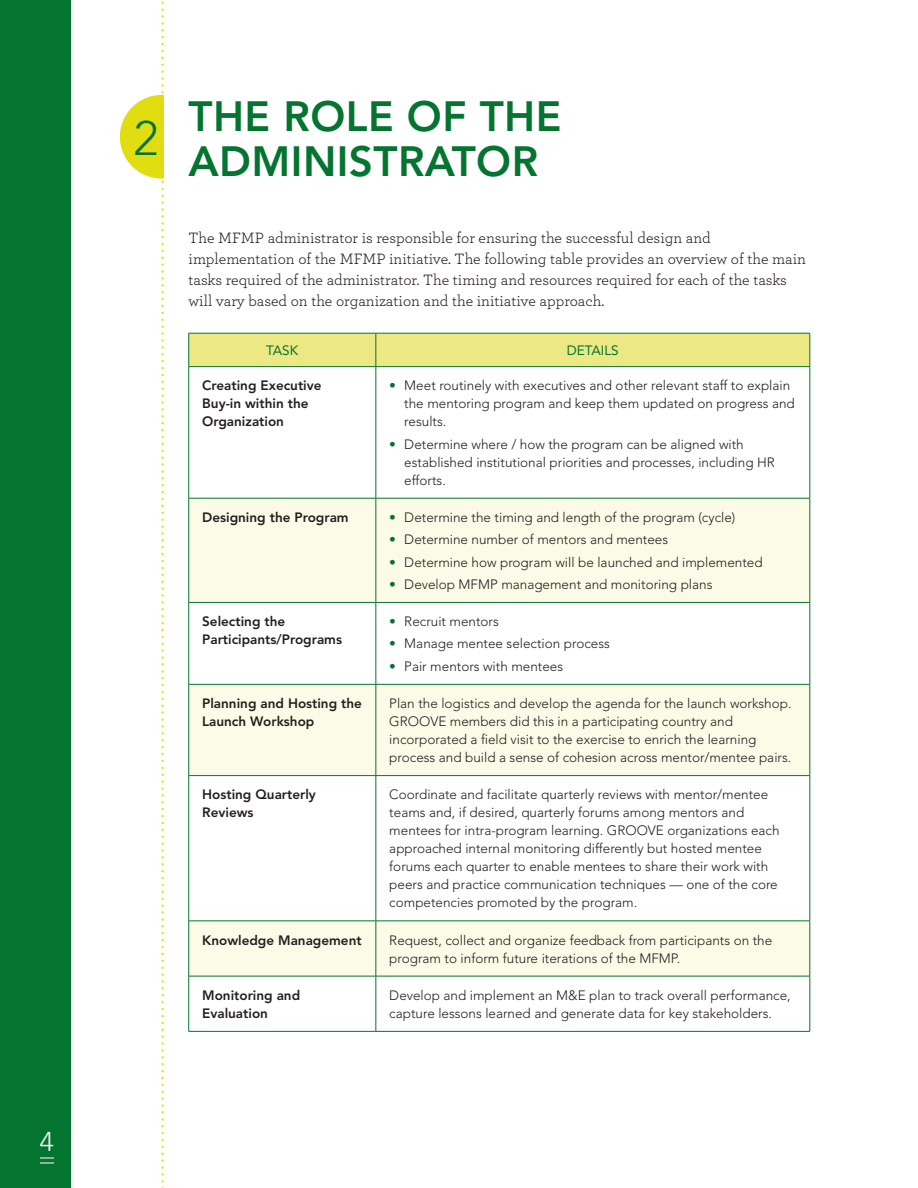
<style>
.page{position:relative;width:918px;height:1188px;background:#fff}
.page>*{position:absolute;margin:0;border:0;box-sizing:border-box;transform-origin:0 0}
.t1{font:300 48px "Avenir";color:#057431}
.t2{font:800 42px/45px "Avenir";letter-spacing:.01em;color:#057431}
.t3{font:300 27px "Avenir";color:#fff}
.t4{font:15.75px/21px "Archer";color:#231f20}
.table_text{font:300 13.5px/18px "Avenir";color:#231f20}
.table_text-2{font:800 13.5px/18px "Avenir";color:#231f20}
.table_text_-_head{font:13.5px "Avenir";color:#057431}
.s1{color:#057431}
</style>
<div class="page">
<div style="left:0;top:0;width:70px;height:1188px;background:#057431"></div>
<svg style="left:40px;top:1157px;width:14px;height:6px"></svg>
<div style="left:120px;top:95px;width:84px;height:84px;background:#e0dd10;border-radius:50%"></div>
<div style="left:164px;top:94px;width:47px;height:88px;background:#fff"></div>
<svg style="left:161px;top:1px;width:3px;height:1187px"></svg>
<div style="left:189px;top:334px;width:621px;height:32px;background:#ece883"></div>
<svg style="left:189px;top:499px;width:621px;height:477px;fill:#fbfbe8"></svg>
<hr style="left:189px;top:333px;width:187px;height:1px;background:#057431">
<hr style="left:188px;top:333px;width:1px;height:33px;background:#057431">
<hr style="left:376px;top:333px;width:434px;height:1px;background:#057431">
<hr style="left:376px;top:333px;width:1px;height:33px;background:#057431">
<hr style="left:810px;top:333px;width:1px;height:33px;background:#057431">
<hr style="left:189px;top:366px;width:187px;height:1px;background:#057431">
<hr style="left:188px;top:367px;width:1px;height:131px;background:#057431">
<hr style="left:376px;top:366px;width:434px;height:1px;background:#057431">
<hr style="left:376px;top:367px;width:1px;height:131px;background:#057431">
<hr style="left:810px;top:367px;width:1px;height:131px;background:#057431">
<hr style="left:189px;top:498px;width:187px;height:1px;background:#057431">
<hr style="left:188px;top:498px;width:1px;height:104px;background:#057431">
<hr style="left:376px;top:498px;width:434px;height:1px;background:#057431">
<hr style="left:376px;top:498px;width:1px;height:104px;background:#057431">
<hr style="left:810px;top:498px;width:1px;height:104px;background:#057431">
<hr style="left:189px;top:602px;width:187px;height:1px;background:#057431">
<hr style="left:188px;top:603px;width:1px;height:81px;background:#057431">
<hr style="left:376px;top:602px;width:434px;height:1px;background:#057431">
<hr style="left:376px;top:603px;width:1px;height:81px;background:#057431">
<hr style="left:810px;top:603px;width:1px;height:81px;background:#057431">
<hr style="left:189px;top:684px;width:187px;height:1px;background:#057431">
<hr style="left:188px;top:685px;width:1px;height:90px;background:#057431">
<hr style="left:376px;top:684px;width:434px;height:1px;background:#057431">
<hr style="left:376px;top:685px;width:1px;height:90px;background:#057431">
<hr style="left:810px;top:685px;width:1px;height:90px;background:#057431">
<hr style="left:189px;top:775px;width:187px;height:1px;background:#057431">
<hr style="left:188px;top:776px;width:1px;height:145px;background:#057431">
<hr style="left:376px;top:775px;width:434px;height:1px;background:#057431">
<hr style="left:376px;top:776px;width:1px;height:145px;background:#057431">
<hr style="left:810px;top:776px;width:1px;height:145px;background:#057431">
<hr style="left:189px;top:921px;width:187px;height:1px;background:#057431">
<hr style="left:188px;top:921px;width:1px;height:55px;background:#057431">
<hr style="left:376px;top:921px;width:434px;height:1px;background:#057431">
<hr style="left:376px;top:921px;width:1px;height:55px;background:#057431">
<hr style="left:810px;top:921px;width:1px;height:55px;background:#057431">
<hr style="left:189px;top:976px;width:187px;height:1px;background:#057431">
<hr style="left:188px;top:976px;width:1px;height:55px;background:#057431">
<hr style="left:376px;top:976px;width:434px;height:1px;background:#057431">
<hr style="left:376px;top:976px;width:1px;height:55px;background:#057431">
<hr style="left:810px;top:976px;width:1px;height:55px;background:#057431">
<hr style="left:189px;top:1031px;width:187px;height:1px;background:#057431">
<hr style="left:376px;top:1031px;width:434px;height:1px;background:#057431">
<h3 class="t3" style="left:40px;top:1126px;width:16px">4</h3>
<h1 class="t1" style="left:134px;top:110px;width:26px">2</h1>
<h1 class="t2" style="left:189px;top:93px;width:374px">THE ROLE OF THE<br>ADMINISTRATOR</h1>
<p class="t4" style="left:189px;top:227px;width:619px">The MFMP administrator is responsible for ensuring the successful design and implementation of the MFMP initiative. The following table provides an overview of the main tasks required of the administrator. The timing and resources required for each of the tasks will vary based on the organization and the initiative approach.</p>
<p class="table_text_-_head" style="left:266px;top:343px;width:34px">TASK</p>
<p class="table_text_-_head" style="left:567px;top:343px;width:53px">DETAILS</p>
<p class="table_text-2" style="left:202px;top:377px;width:121px">Creating Executive<br>Buy-in within the<br>Organization</p>
<p class="table_text" style="left:404px;top:377px;width:392px;text-indent:-15px"><span class="s1">•</span> Meet routinely with executives and other relevant staff to explain the mentoring program and keep them updated on progress and results.</p>
<p class="table_text" style="left:404px;top:435px;width:372px;text-indent:-15px"><span class="s1">•</span> Determine where / how the program can be aligned with established institutional priorities and processes, including HR efforts.</p>
<p class="table_text-2" style="left:202px;top:508px;width:148px">Designing the Program</p>
<p class="table_text" style="left:389px;top:508px;width:348px"><span class="s1">•</span> Determine the timing and length of the program (cycle)</p>
<p class="table_text" style="left:389px;top:531px;width:280px"><span class="s1">•</span> Determine number of mentors and mentees</p>
<p class="table_text" style="left:389px;top:553px;width:375px"><span class="s1">•</span> Determine how program will be launched and implemented</p>
<p class="table_text" style="left:389px;top:575px;width:325px"><span class="s1">•</span> Develop MFMP management and monitoring plans</p>
<p class="table_text-2" style="left:202px;top:612px;width:141px">Selecting the<br>Participants/Programs</p>
<p class="table_text" style="left:389px;top:612px;width:111px"><span class="s1">•</span> Recruit mentors</p>
<p class="table_text" style="left:389px;top:635px;width:222px"><span class="s1">•</span> Manage mentee selection process</p>
<p class="table_text" style="left:389px;top:657px;width:175px"><span class="s1">•</span> Pair mentors with mentees</p>
<p class="table_text-2" style="left:202px;top:694px;width:161px">Planning and Hosting the<br>Launch Workshop</p>
<p class="table_text" style="left:389px;top:694px;width:404px">Plan the logistics and develop the agenda for the launch workshop.<br>GROOVE members did this in a participating country and incorporated a field visit to the exercise to enrich the learning process and build a sense of cohesion across mentor/mentee pairs.</p>
<p class="table_text-2" style="left:202px;top:786px;width:115px">Hosting Quarterly<br>Reviews</p>
<p class="table_text" style="left:389px;top:786px;width:392px">Coordinate and facilitate quarterly reviews with mentor/mentee teams and, if desired, quarterly forums among mentors and mentees for intra-program learning. GROOVE organizations each approached internal monitoring differently but hosted mentee forums each quarter to enable mentees to share their work with peers and practice communication techniques — one of the core competencies promoted by the program.</p>
<p class="table_text-2" style="left:202px;top:931px;width:161px">Knowledge Management</p>
<p class="table_text" style="left:389px;top:931px;width:384px">Request, collect and organize feedback from participants on the program to inform future iterations of the MFMP.</p>
<p class="table_text-2" style="left:202px;top:986px;width:99px">Monitoring and<br>Evaluation</p>
<p class="table_text" style="left:389px;top:986px;width:403px">Develop and implement an M&amp;E plan to track overall performance, capture lessons learned and generate data for key stakeholders.</p>
</div>
